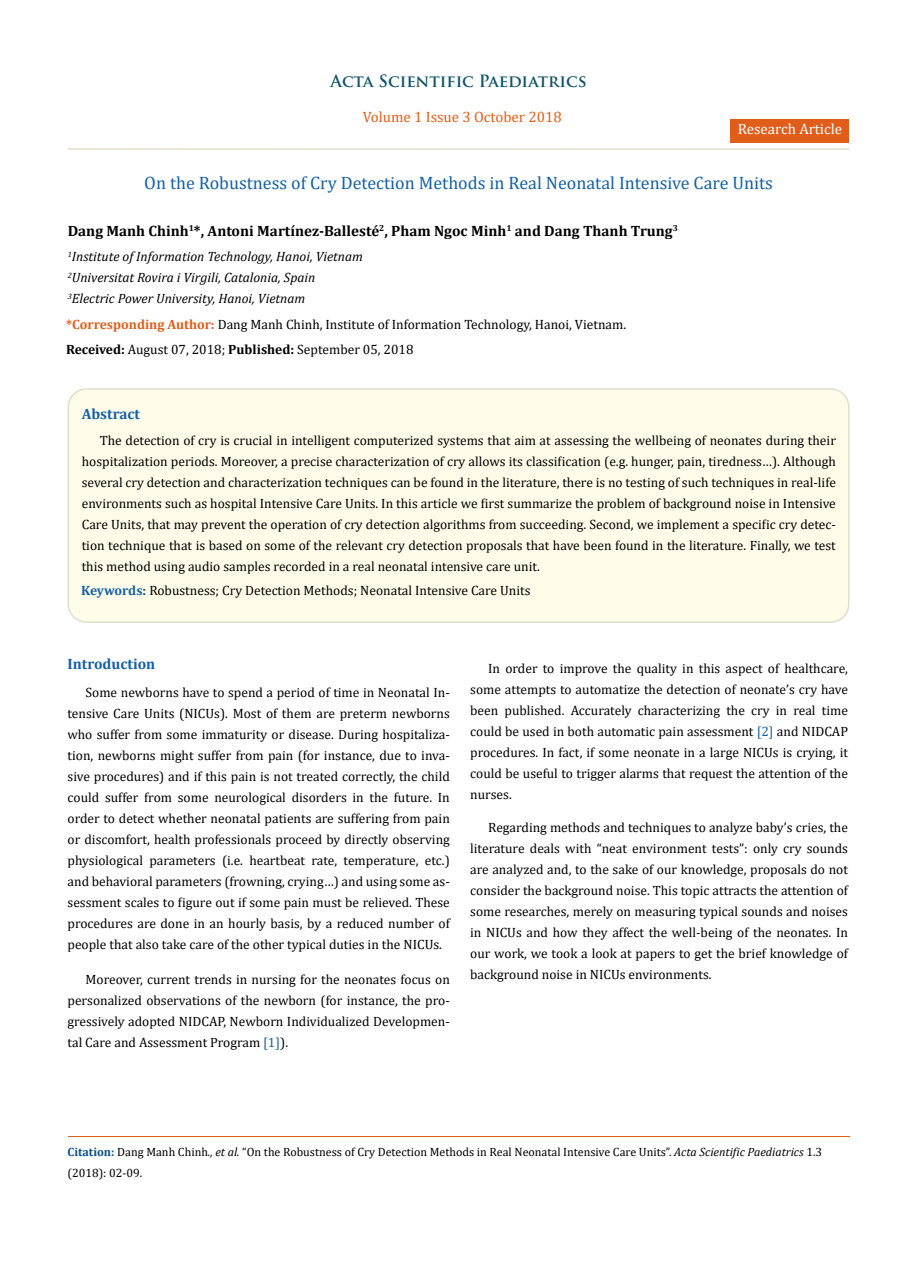
<style>
.page{position:relative;width:917px;height:1262px;background:#fff}
.page>*{position:absolute;margin:0;border:0;box-sizing:border-box;transform-origin:0 0}
.t1{font:18px "Cambria";color:#1560a6}
.t2{font:700 16.5px "Trajan Pro";color:#0e546a}
.t3{font:700 15px "Cambria";color:#000}
.t4{font:15px "Cambria";color:#e05d1a}
.t5{font:700 15px "Cambria";color:#1560a6}
.t6{font:15px "Cambria";color:#fff}
.t7{font:13.5px/21px "Cambria";color:#000;text-align:justify}
.t8{font:italic 13.5px/21px "Cambria";color:#000}
.t9{font:12px/21px "Cambria";color:#000}
.s1{font-weight:700;color:#e05d1a}
.s2{font-weight:700}
.s3{font-weight:700;color:#1560a6}
.s4{font-weight:700;color:#0e546a}
.s5{color:#1560a6}
.s6{font-weight:700;color:#035089}
.s7{font-style:italic}
</style>
<div class="page">
<div style="left:730px;top:119px;width:119px;height:23px;background:#e05d1a"></div>
<hr style="left:68px;top:1136px;width:781px;height:1px;background:#e05d1a">
<hr style="left:67px;top:148px;width:782px;height:2px;background:#e0dfcd">
<div style="left:68px;top:389px;width:780px;height:233px;background:#fffde9;border-radius:18px"></div>
<div style="left:68px;top:388px;width:781px;height:235px;border:2px solid #e0dfcd;border-radius:18px"></div>
<p class="t2" style="left:330px;top:71px;width:257px">Acta Scientific Paediatrics</p>
<p class="t4" style="left:363px;top:108px;width:200px">Volume 1 Issue 3 October 2018</p>
<p class="t6" style="left:737px;top:120px;width:106px">Research Article</p>
<h1 class="t1" style="left:144px;top:172px;width:630px">On the Robustness of Cry Detection Methods in Real Neonatal Intensive Care Units</h1>
<p class="t3" style="left:68px;top:220px;width:611px">Dang Manh Chinh<sup>1</sup>*, Antoni Martínez-Ballesté<sup>2</sup>, Pham Ngoc Minh<sup>1</sup> and Dang Thanh Trung<sup>3</sup></p>
<p class="t8" style="left:68px;top:245px;width:297px"><sup>1</sup>Institute of Information Technology, Hanoi, Vietnam<br><sup>2</sup>Universitat Rovira i Virgili, Catalonia, Spain<br><sup>3</sup>Electric Power University, Hanoi, Vietnam</p>
<p class="t7" style="left:66px;top:312px;width:561px;line-height:24.8px"><span class="s1">*Corresponding Author:</span> Dang Manh Chinh, Institute of Information Technology, Hanoi, Vietnam.<br><span class="s2">Received:</span> August 07, 2018; <span class="s2">Published:</span> September 05, 2018</p>
<p class="t5" style="left:82px;top:403px;width:60px">Abstract</p>
<p class="t7" style="left:82px;top:429px;width:755px;text-indent:18px">The detection of cry is crucial in intelligent computerized systems that aim at assessing the wellbeing of neonates during their hospitalization periods. Moreover, a precise characterization of cry allows its classification (e.g. hunger, pain, tiredness…). Although several cry detection and characterization techniques can be found in the literature, there is no testing of such techniques in real-life environments such as hospital Intensive Care Units. In this article we first summarize the problem of background noise in Intensive Care Units, that may prevent the operation of cry detection algorithms from succeeding. Second, we implement a specific cry detec&shy;tion technique that is based on some of the relevant cry detection proposals that have been found in the literature. Finally, we test this method using audio samples recorded in a real neonatal intensive care unit.</p>
<p class="t7" style="left:81px;top:580px;width:451px"><span class="s3">Keywords</span><span class="s4">:</span> Robustness; Cry Detection Methods; Neonatal Intensive Care Units</p>
<p class="t5" style="left:68px;top:653px;width:89px">Introduction</p>
<p class="t7" style="left:68px;top:682px;width:384px;text-indent:18px">Some newborns have to spend a period of time in Neonatal In&shy;tensive Care Units (NICUs). Most of them are preterm newborns who suffer from some immaturity or disease. During hospitaliza&shy;tion, newborns might suffer from pain (for instance, due to inva&shy;sive procedures) and if this pain is not treated correctly, the child could suffer from some neurological disorders in the future. In order to detect whether neonatal patients are suffering from pain or discomfort, health professionals proceed by directly observing physiological parameters (i.e. heartbeat rate, temperature, etc.) and behavioral parameters (frowning, crying…) and using some as&shy;sessment scales to figure out if some pain must be relieved. These procedures are done in an hourly basis, by a reduced number of people that also take care of the other typical duties in the NICUs.</p>
<p class="t7" style="left:67px;top:968px;width:384px;text-indent:18px">Moreover, current trends in nursing for the neonates focus on personalized observations of the newborn (for instance, the pro&shy;gressively adopted NIDCAP, Newborn Individualized Developmen&shy;tal Care and Assessment Program <span class="s5">[1]</span>).</p>
<p class="t7" style="left:470px;top:657px;width:379px;text-indent:18px">In order to improve the quality in this aspect of healthcare, some attempts to automatize the detection of neonate’s cry have been published. Accurately characterizing the cry in real time could be used in both automatic pain assessment <span class="s5">[2]</span> and NIDCAP procedures. In fact, if some neonate in a large NICUs is crying, it could be useful to trigger alarms that request the attention of the nurses.</p>
<p class="t7" style="left:470px;top:816px;width:379px;text-indent:18px">Regarding methods and techniques to analyze baby’s cries, the literature deals with “neat environment tests”: only cry sounds are analyzed and, to the sake of our knowledge, proposals do not consider the background noise. This topic attracts the attention of some researches, merely on measuring typical sounds and noises in NICUs and how they affect the well-being of the neonates. In our work, we took a look at papers to get the brief knowledge of background noise in NICUs environments.</p>
<p class="t9" style="left:68px;top:1141px;width:756px"><span class="s6">Citation:</span> Dang Manh Chinh<span class="s7">., et al.</span> “On the Robustness of Cry Detection Methods in Real Neonatal Intensive Care Units”. <span class="s7">Acta Scientific Paediatrics</span> 1.3 (2018): 02-09.</p>
</div>
